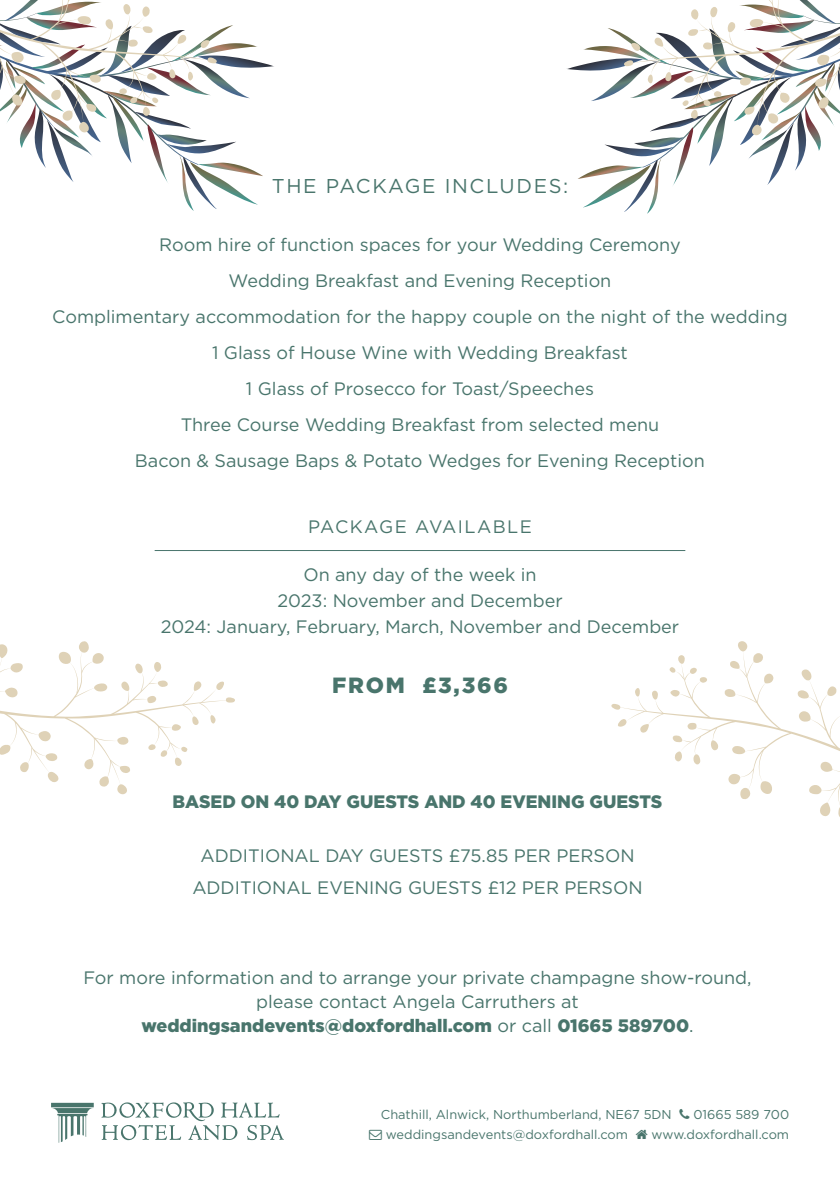
<style>
.page{position:relative;width:840px;height:1191px;background:#fff}
.page>*{position:absolute;margin:0;border:0;box-sizing:border-box;transform-origin:0 0}
.t1{font:900 22px "Gotham";letter-spacing:.08em;color:#49756c}
.t2{font:20px "Gotham";letter-spacing:.08em;color:#49756c}
.t3{font:18px/36px "Gotham";color:#49756c;text-align:center}
.t4{font:900 18px "Gotham";color:#49756c}
.t5{font:18px "Gotham";letter-spacing:.08em;color:#49756c}
.t6{font:12.8px "Gotham";color:#49756c}
.s1{font-weight:900}
</style>
<div class="page">
<svg style="left:51px;top:1102px;width:43px;height:40px"></svg>
<svg style="left:101px;top:1102px;width:183px;height:38px"></svg>
<svg style="left:0;top:0;width:274px;height:211px"></svg>
<svg style="left:620px;top:649px;width:219px;height:168px"></svg>
<svg style="left:611px;top:704px;width:9px;height:6px"></svg>
<svg style="left:634px;top:688px;width:5px;height:8px"></svg>
<svg style="left:618px;top:719px;width:8px;height:8px"></svg>
<svg style="left:651px;top:690px;width:6px;height:9px"></svg>
<svg style="left:639px;top:724px;width:9px;height:9px"></svg>
<svg style="left:669px;top:690px;width:10px;height:6px"></svg>
<svg style="left:669px;top:655px;width:37px;height:28px"></svg>
<svg style="left:672px;top:735px;width:10px;height:7px"></svg>
<svg style="left:687px;top:723px;width:9px;height:6px"></svg>
<svg style="left:674px;top:751px;width:8px;height:10px"></svg>
<svg style="left:692px;top:753px;width:8px;height:11px"></svg>
<svg style="left:710px;top:739px;width:7px;height:11px"></svg>
<svg style="left:731px;top:746px;width:13px;height:8px"></svg>
<svg style="left:728px;top:773px;width:22px;height:26px"></svg>
<svg style="left:759px;top:780px;width:13px;height:14px"></svg>
<svg style="left:724px;top:689px;width:11px;height:8px"></svg>
<svg style="left:729px;top:661px;width:10px;height:8px"></svg>
<svg style="left:737px;top:641px;width:9px;height:11px"></svg>
<svg style="left:752px;top:653px;width:11px;height:10px"></svg>
<svg style="left:763px;top:673px;width:10px;height:11px"></svg>
<svg style="left:798px;top:711px;width:13px;height:11px"></svg>
<svg style="left:796px;top:690px;width:13px;height:8px"></svg>
<svg style="left:801px;top:669px;width:10px;height:12px"></svg>
<svg style="left:826px;top:686px;width:10px;height:10px"></svg>
<svg style="left:819px;top:761px;width:13px;height:11px"></svg>
<svg style="left:808px;top:784px;width:13px;height:10px"></svg>
<svg style="left:819px;top:802px;width:10px;height:14px"></svg>
<svg style="left:837px;top:783px;width:2px;height:34px"></svg>
<svg style="left:566px;top:0;width:273px;height:214px"></svg>
<svg style="left:0;top:641px;width:235px;height:153px"></svg>
<hr style="left:154px;top:550px;width:531px;height:1px;background:#49756c">
<p class="t2" style="left:271px;top:173px;width:298px">THE PACKAGE INCLUDES:</p>
<p class="t3" style="left:52px;top:226px;width:736px">Room hire of function spaces for your Wedding Ceremony<br>Wedding Breakfast and Evening Reception<br>Complimentary accommodation for the happy couple on the night of the wedding 1 Glass of House Wine with Wedding Breakfast<br>1 Glass of Prosecco for Toast/Speeches<br>Three Course Wedding Breakfast from selected menu<br>Bacon &amp; Sausage Baps &amp; Potato Wedges for Evening Reception</p>
<p class="t5" style="left:308px;top:515px;width:225px">PACKAGE AVAILABLE</p>
<p class="t3" style="left:161px;top:561px;width:519px;line-height:26px">On any day of the week in<br>2023: November and December<br>2024: January, February, March, November and December</p>
<p class="t1" style="left:332px;top:670px;width:177px">FROM £3,366</p>
<p class="t4" style="left:172px;top:789px;width:491px">BASED ON 40 DAY GUESTS AND 40 EVENING GUESTS</p>
<p class="t3" style="left:192px;top:839px;width:451px;line-height:32px">ADDITIONAL DAY GUESTS £75.85 PER PERSON<br>ADDITIONAL EVENING GUESTS £12 PER PERSON</p>
<p class="t3" style="left:83px;top:965px;width:669px;line-height:24px">For more information and to arrange your private champagne show-round, please contact Angela Carruthers at <span class="s1">weddingsandevents@doxfordhall.com</span> or call <span class="s1">01665 589700</span>.</p>
<p class="t6" style="left:380px;top:1106px;width:292px">Chathill, Alnwick, Northumberland, NE67 5DN</p>
<p class="t6" style="left:693px;top:1106px;width:97px">01665 589 700</p>
<p class="t6" style="left:385px;top:1126px;width:243px">weddingsandevents@doxfordhall.com</p>
<p class="t6" style="left:651px;top:1126px;width:139px">www.doxfordhall.com</p>
</div>
